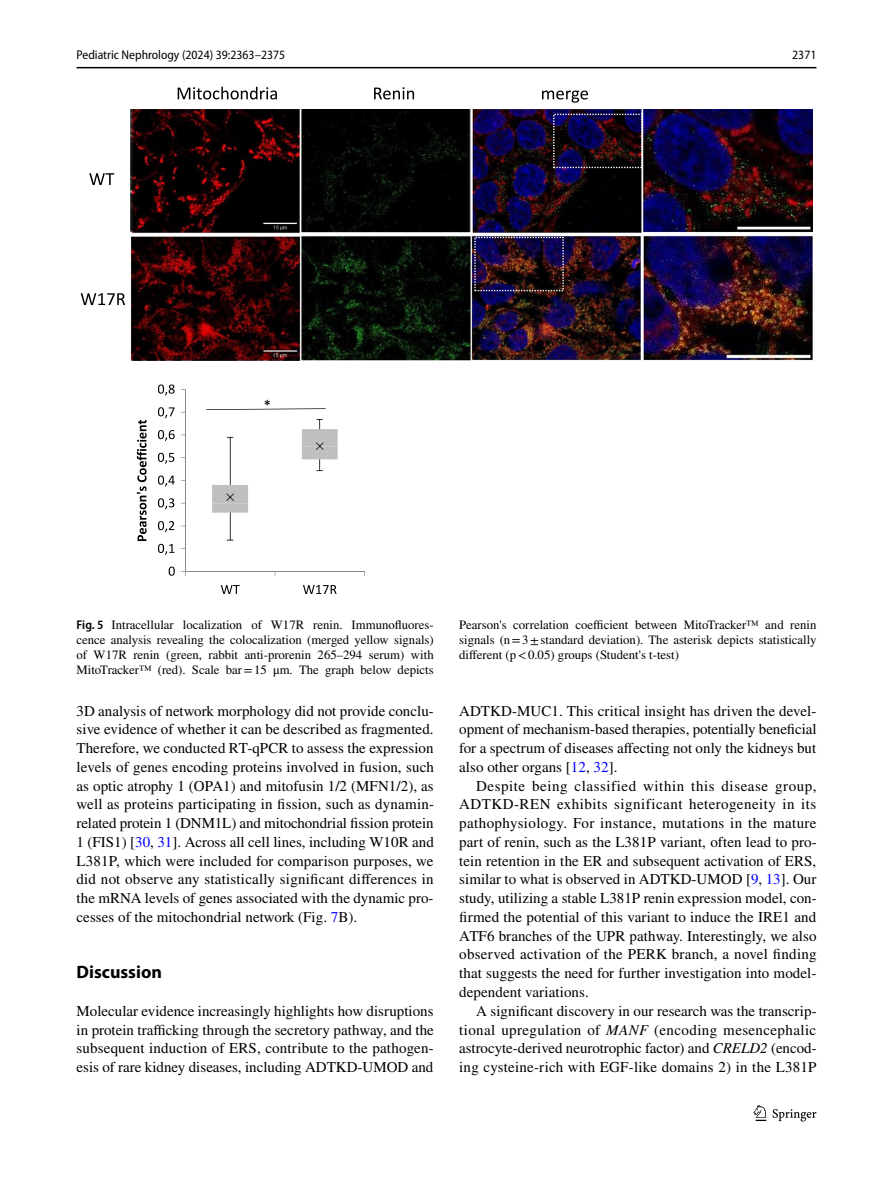
<style>
.page{position:relative;width:893px;height:1187px;background:#fff}
.page>*{position:absolute;margin:0;border:0;box-sizing:border-box;transform-origin:0 0}
.t1{font:700 18px "Myriad Pro";color:#000}
.t2{font:15px/18.8px "STIX";letter-spacing:.005em;color:#000;text-align:justify}
.t3{font:12.75px/15px "STIX";color:#000;text-align:justify}
.t4{font:semi-condensed 12.75px "Myriad Pro";color:#000}
.s1{font-family:"Myriad Pro";font-weight:600;font-stretch:semi-condensed}
.s2{color:#00f}
.s3{font-style:italic}
</style>
<div class="page">
<hr style="left:77px;top:67px;width:739px;height:1px;background:#000">
<svg style="left:753px;top:1105px;width:13px;height:15px"></svg>
<svg style="left:773px;top:1109px;width:43px;height:12px"></svg>
<img style="left:131px;top:109px;width:681px;height:252px">
<hr style="left:185px;top:389px;width:1px;height:182px;background:#898989">
<hr style="left:185px;top:571px;width:180px;height:1px;background:#898989">
<svg style="left:212px;top:419px;width:126px;height:121px"></svg>
<svg style="left:169px;top:566px;width:6px;height:9px"></svg>
<svg style="left:158px;top:544px;width:16px;height:11px"></svg>
<svg style="left:158px;top:521px;width:16px;height:11px"></svg>
<svg style="left:158px;top:498px;width:16px;height:11px"></svg>
<svg style="left:158px;top:475px;width:17px;height:11px"></svg>
<svg style="left:158px;top:453px;width:16px;height:11px"></svg>
<svg style="left:158px;top:430px;width:17px;height:11px"></svg>
<svg style="left:158px;top:407px;width:17px;height:11px"></svg>
<svg style="left:158px;top:384px;width:17px;height:11px"></svg>
<svg style="left:221px;top:585px;width:19px;height:9px"></svg>
<svg style="left:303px;top:585px;width:34px;height:9px"></svg>
<svg style="left:137px;top:420px;width:10px;height:121px"></svg>
<svg style="left:206px;top:400px;width:120px;height:10px"></svg>
<svg style="left:81px;top:293px;width:44px;height:12px"></svg>
<svg style="left:374px;top:87px;width:40px;height:12px"></svg>
<svg style="left:178px;top:87px;width:99px;height:12px"></svg>
<svg style="left:89px;top:173px;width:25px;height:12px"></svg>
<img style="left:553px;top:114px;width:89px;height:54px">
<img style="left:474px;top:237px;width:90px;height:54px">
<svg style="left:542px;top:90px;width:46px;height:13px"></svg>
<p class="t4" style="left:77px;top:48px;width:210px">Pediatric Nephrology (2024) 39:2363–2375</p>
<p class="t4" style="left:792px;top:48px;width:26px">2371</p>
<p class="t3" style="left:77px;top:618px;width:359px"><span class="s1">Fig. 5</span> Intracellular localization of W17R renin. Immunofluores&shy;cence analysis revealing the colocalization (merged yellow signals) of W17R renin (green, rabbit anti-prorenin 265–294 serum) with MitoTracker™ (red). Scale bar=15 μm. The graph below depicts</p>
<p class="t3" style="left:459px;top:618px;width:359px">Pearson's correlation coefficient between MitoTracker™ and renin signals (n=3±standard deviation). The asterisk depicts statistically different (p&lt;0.05) groups (Student's t-test)</p>
<p class="t2" style="left:77px;top:702px;width:359px">3D analysis of network morphology did not provide conclu&shy;sive evidence of whether it can be described as fragmented.<br>Therefore, we conducted RT-qPCR to assess the expression levels of genes encoding proteins involved in fusion, such as optic atrophy 1 (OPA1) and mitofusin 1/2 (MFN1/2), as well as proteins participating in fission, such as dynamin&shy;related protein 1 (DNM1L) and mitochondrial fission protein 1 (FIS1) [<span class="s2">30</span>, <span class="s2">31</span>]. Across all cell lines, including W10R and L381P, which were included for comparison purposes, we did not observe any statistically significant differences in the mRNA levels of genes associated with the dynamic pro&shy;cesses of the mitochondrial network (Fig. <span class="s2">7</span>B).</p>
<p class="t1" style="left:77px;top:960px;width:87px">Discussion</p>
<p class="t2" style="left:77px;top:1002px;width:359px">Molecular evidence increasingly highlights how disruptions in protein trafficking through the secretory pathway, and the subsequent induction of ERS, contribute to the pathogen&shy;esis of rare kidney diseases, including ADTKD-UMOD and</p>
<p class="t2" style="left:459px;top:702px;width:359px">ADTKD-MUC1. This critical insight has driven the devel&shy;opment of mechanism-based therapies, potentially beneficial for a spectrum of diseases affecting not only the kidneys but also other organs [<span class="s2">12</span>, <span class="s2">32</span>].</p>
<p class="t2" style="left:459px;top:777px;width:359px;text-indent:17px">Despite being classified within this disease group, ADTKD-REN exhibits significant heterogeneity in its pathophysiology. For instance, mutations in the mature part of renin, such as the L381P variant, often lead to pro&shy;tein retention in the ER and subsequent activation of ERS, similar to what is observed in ADTKD-UMOD [<span class="s2">9</span>, <span class="s2">13</span>]. Our study, utilizing a stable L381P renin expression model, con&shy;firmed the potential of this variant to induce the IRE1 and ATF6 branches of the UPR pathway. Interestingly, we also observed activation of the PERK branch, a novel finding that suggests the need for further investigation into model&shy;dependent variations.</p>
<p class="t2" style="left:459px;top:1002px;width:359px;text-indent:17px">A significant discovery in our research was the transcrip&shy;tional upregulation of <span class="s3">MANF</span> (encoding mesencephalic astrocyte-derived neurotrophic factor) and <span class="s3">CRELD2</span> (encod&shy;ing cysteine-rich with EGF-like domains 2) in the L381P</p>
</div>
